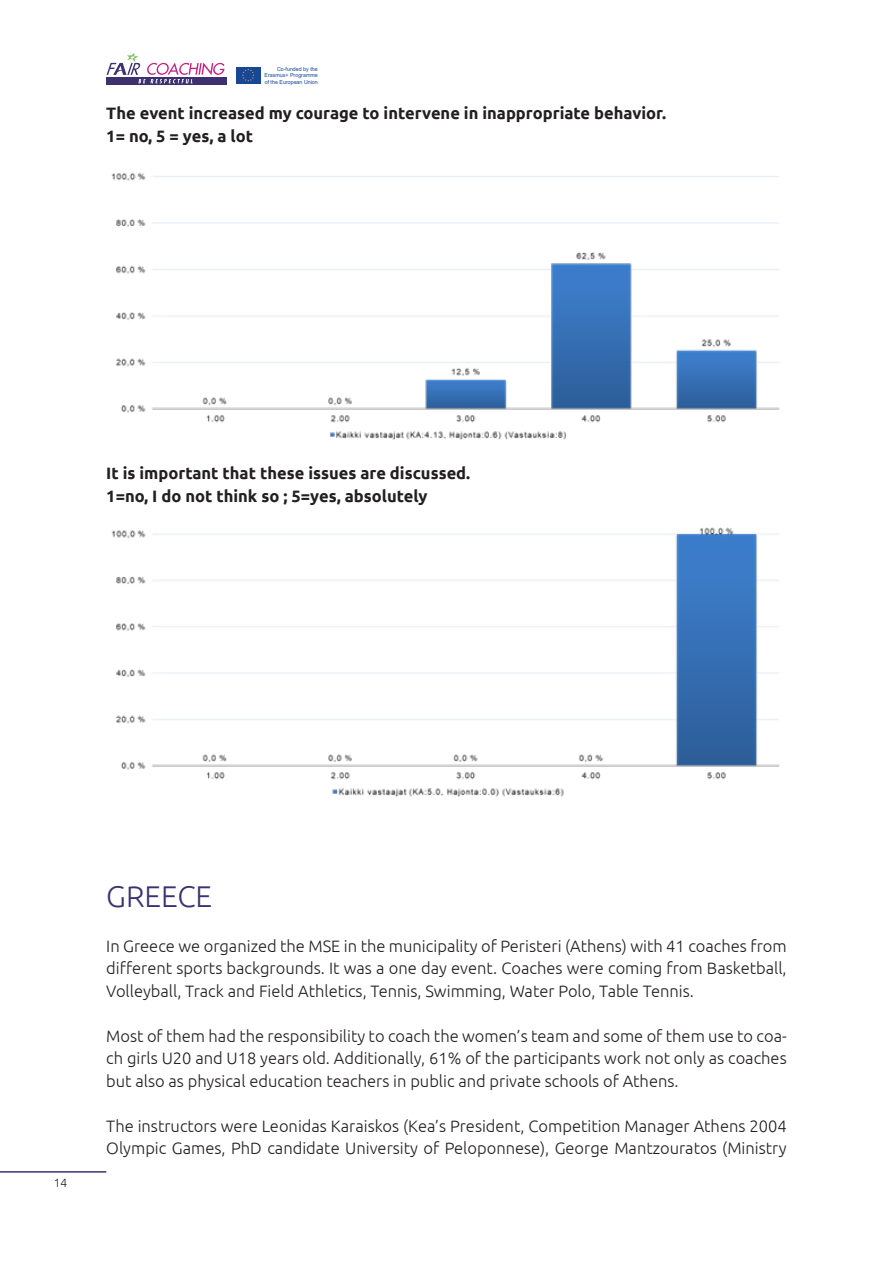
<style>
.page{position:relative;width:893px;height:1263px;background:#fff}
.page>*{position:absolute;margin:0;border:0;box-sizing:border-box;transform-origin:0 0}
.Paragrafo{font:300 30px "Ubuntu";color:#3d3170}
.Paragrafo-2{font:300 16.5px/22.5px "Ubuntu";color:#231f20;text-align:justify}
.Paragrafo-3{font:700 16.5px "Ubuntu";color:#231f20}
.t1{font:300 12px "Ubuntu";color:#231f20}
.t2{font:5.55px/6.6px "Arial";color:#174895;text-align:justify;scale:.96 1}
</style>
<div class="page">
<svg style="left:106px;top:77px;width:121px;height:8px"></svg>
<svg style="left:107px;top:53px;width:118px;height:30px"></svg>
<hr style="left:0;top:1171px;width:106px;height:1px;background:#3c306f">
<div style="left:236px;top:67px;width:24px;height:17px;background:#174895"></div>
<svg style="left:242px;top:69px;width:12px;height:12px"></svg>
<img style="left:111px;top:172px;width:669px;height:268px">
<img style="left:111px;top:527px;width:669px;height:270px">
<p class="t2" style="left:265px;top:65px;width:57px;text-indent:12px">Co-funded by the Erasmus+ Programme of the European Union</p>
<p class="Paragrafo-3" style="left:106px;top:103px;width:561px">The event increased my courage to intervene in inappropriate behavior.</p>
<p class="Paragrafo-3" style="left:106px;top:126px;width:148px">1= no, 5 = yes, a lot</p>
<p class="Paragrafo-3" style="left:106px;top:463px;width:366px">It is important that these issues are discussed.</p>
<p class="Paragrafo-3" style="left:106px;top:486px;width:323px">1=no, I do not think so ; 5=yes, absolutely</p>
<p class="t1" style="left:54px;top:1176px;width:15px">14</p>
<p class="Paragrafo" style="left:106px;top:878px;width:107px">GREECE</p>
<p class="Paragrafo-2" style="left:106px;top:934px;width:682px">In Greece we organized the MSE in the municipality of Peristeri (Athens) with 41 coaches from different sports backgrounds. It was a one day event. Coaches were coming from Basketball, Volleyball, Track and Field Athletics, Tennis, Swimming, Water Polo, Table Tennis.</p>
<p class="Paragrafo-2" style="left:106px;top:1024px;width:682px">Most of them had the responsibility to coach the women’s team and some of them use to coa&shy;ch girls U20 and U18 years old. Additionally, 61% of the participants work not only as coaches but also as physical education teachers in public and private schools of Athens.</p>
<p class="Paragrafo-2" style="left:106px;top:1114px;width:682px">The instructors were Leonidas Karaiskos (Kea’s President, Competition Manager Athens 2004<br>Olympic Games, PhD candidate University of Peloponnese), George Mantzouratos (Ministry</p>
</div>
